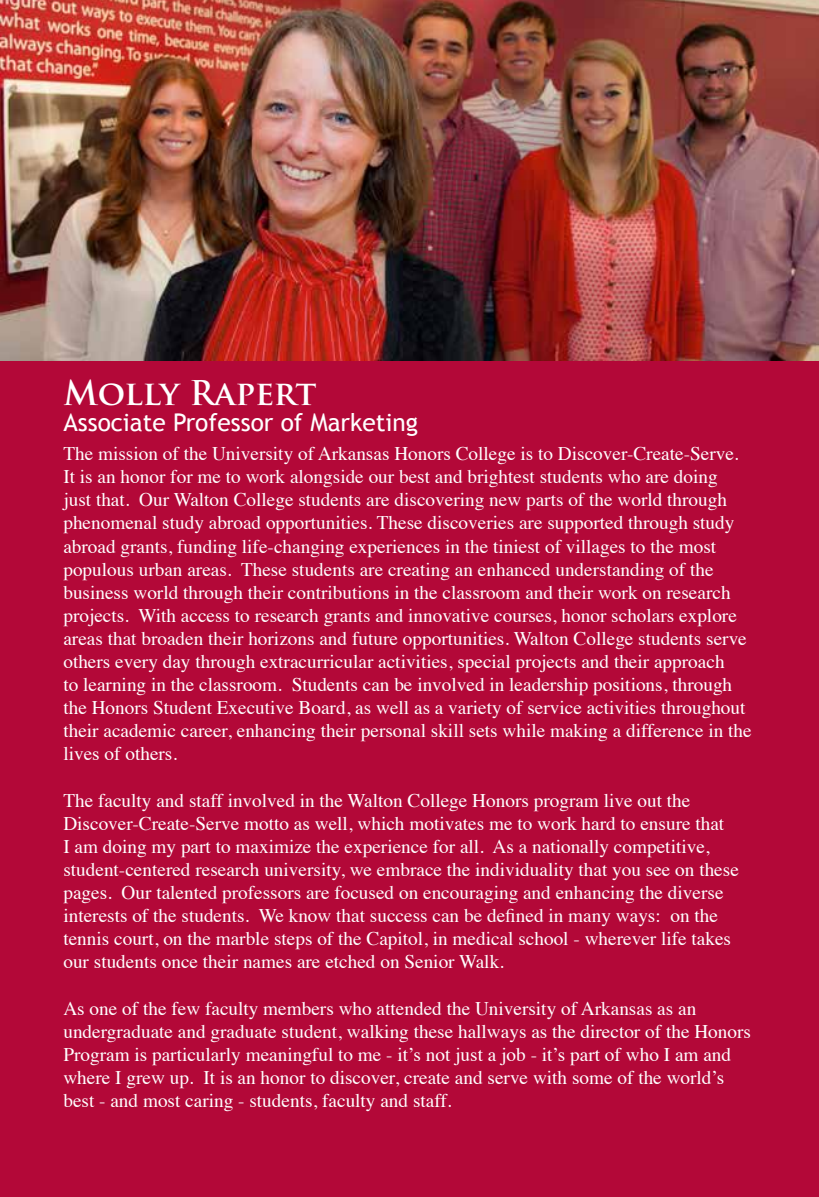
<style>
.page{position:relative;width:819px;height:1197px;background:#b30838}
.page>*{position:absolute;margin:0;border:0;box-sizing:border-box;transform-origin:0 0}
.t1{font:700 33.25px "Trajan Pro";letter-spacing:-.005em;color:#fff}
.t2{font:24.5px "Trebuchet MS";color:#fff}
.t3{font:19.25px/23.1px "Times";color:#fff}
</style>
<div class="page">
<img style="left:0;top:0;width:819px;height:360px">
<h1 class="t1" style="left:63px;top:372px;width:254px">Molly Rapert</h1>
<p class="t2" style="left:63px;top:408px;width:356px">Associate Professor of Marketing</p>
<p class="t3" style="left:63px;top:440px;width:690px">The mission of the University of Arkansas Honors College is to Discover-Create-Serve.<br>It is an honor for me to work alongside our best and brightest students who are doing<br>just that. Our Walton College students are discovering new parts of the world through phenomenal study abroad opportunities. These discoveries are supported through study abroad grants, funding life-changing experiences in the tiniest of villages to the most populous urban areas. These students are creating an enhanced understanding of the business world through their contributions in the classroom and their work on research projects. With access to research grants and innovative courses, honor scholars explore areas that broaden their horizons and future opportunities. Walton College students serve others every day through extracurricular activities, special projects and their approach<br>to learning in the classroom. Students can be involved in leadership positions, through the Honors Student Executive Board, as well as a variety of service activities throughout their academic career, enhancing their personal skill sets while making a difference in the lives of others.</p>
<p class="t3" style="left:63px;top:787px;width:677px">The faculty and staff involved in the Walton College Honors program live out the Discover-Create-Serve motto as well, which motivates me to work hard to ensure that<br>I am doing my part to maximize the experience for all. As a nationally competitive, student-centered research university, we embrace the individuality that you see on these pages. Our talented professors are focused on encouraging and enhancing the diverse interests of the students. We know that success can be defined in many ways: on the tennis court, on the marble steps of the Capitol, in medical school - wherever life takes our students once their names are etched on Senior Walk.</p>
<p class="t3" style="left:63px;top:995px;width:689px">As one of the few faculty members who attended the University of Arkansas as an undergraduate and graduate student, walking these hallways as the director of the Honors Program is particularly meaningful to me - it’s not just a job - it’s part of who I am and where I grew up. It is an honor to discover, create and serve with some of the world’s best - and most caring - students, faculty and staff.</p>
</div>
